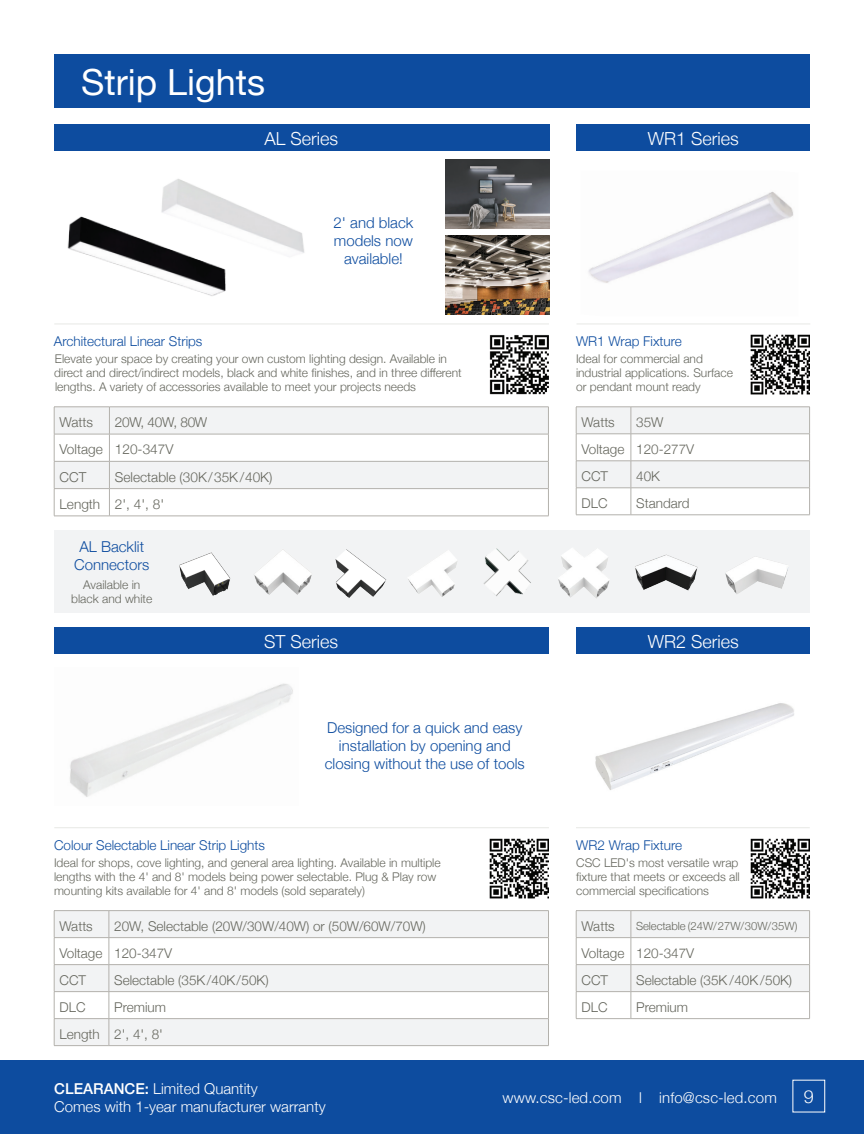
<style>
.page{position:relative;width:864px;height:1134px;background:#fff}
.page>*{position:absolute;margin:0;border:0;box-sizing:border-box;transform-origin:0 0}
.t1{font:36px "Helvetica Neue";color:#fff}
.t2{font:300 18px "Helvetica Neue";color:#fff}
.t3{font:300 15px/18px "Helvetica Neue";color:#0d4c9f;text-align:center}
.t4{font:300 15px/18px "Helvetica Neue";color:#fff}
.t5{font:300 13.65px "Helvetica Neue";color:#65665d}
.t6{font:300 13.65px "Helvetica Neue";letter-spacing:-.02em;color:#65665d}
.t7{font:300 13.5px "Helvetica Neue";color:#65665d}
.t8{font:300 13.5px "Helvetica Neue";color:#0d4c9f}
.t9{font:300 12px/14.2px "Helvetica Neue";color:#65665d}
.t10{font:300 11.25px "Helvetica Neue";letter-spacing:-.01em;color:#65665d}
.s1{font-weight:500}
</style>
<div class="page">
<div style="left:0;top:1060px;width:864px;height:74px;background:#0d4c9f"></div>
<img style="left:70px;top:683px;width:223px;height:114px">
<div style="left:54px;top:530px;width:756px;height:83px;background:#f2f3f4"></div>
<img style="left:446px;top:236px;width:103px;height:79px">
<img style="left:446px;top:159px;width:103px;height:69px">
<hr style="left:54px;top:324px;width:495px;height:1px;background:#e7e8e5">
<hr style="left:54px;top:827px;width:495px;height:1px;background:#e7e8e5">
<hr style="left:577px;top:324px;width:233px;height:1px;background:#e7e8e5">
<hr style="left:576px;top:827px;width:234px;height:1px;background:#e7e8e5">
<div style="left:576px;top:124px;width:234px;height:27px;background:#0d4c9f"></div>
<div style="left:576px;top:627px;width:234px;height:27px;background:#0d4c9f"></div>
<img style="left:490px;top:335px;width:59px;height:59px">
<img style="left:490px;top:839px;width:59px;height:59px">
<img style="left:751px;top:335px;width:59px;height:59px">
<img style="left:751px;top:839px;width:59px;height:59px">
<svg style="left:55px;top:408px;width:493px;height:80px;fill:#f2f3f4"></svg>
<hr style="left:54px;top:434px;width:55px;height:1px;background:#b3b1ac">
<hr style="left:109px;top:434px;width:440px;height:1px;background:#b3b1ac">
<svg style="left:109px;top:408px;width:1px;height:108px"></svg>
<hr style="left:54px;top:407px;width:55px;height:1px;background:#b3b1ac">
<hr style="left:109px;top:407px;width:440px;height:1px;background:#b3b1ac">
<hr style="left:54px;top:461px;width:55px;height:1px;background:#b3b1ac">
<hr style="left:109px;top:461px;width:440px;height:1px;background:#b3b1ac">
<hr style="left:54px;top:488px;width:55px;height:1px;background:#b3b1ac">
<svg style="left:54px;top:407px;width:1px;height:109px"></svg>
<hr style="left:109px;top:488px;width:440px;height:1px;background:#b3b1ac">
<svg style="left:548px;top:408px;width:1px;height:108px"></svg>
<hr style="left:54px;top:516px;width:55px;height:1px;background:#b3b1ac">
<hr style="left:109px;top:516px;width:440px;height:1px;background:#b3b1ac">
<svg style="left:55px;top:911px;width:493px;height:134px;fill:#f2f3f4"></svg>
<hr style="left:54px;top:937px;width:55px;height:1px;background:#b3b1ac">
<hr style="left:109px;top:937px;width:440px;height:1px;background:#b3b1ac">
<svg style="left:109px;top:911px;width:1px;height:134px"></svg>
<hr style="left:54px;top:910px;width:55px;height:1px;background:#b3b1ac">
<hr style="left:109px;top:910px;width:440px;height:1px;background:#b3b1ac">
<hr style="left:54px;top:964px;width:55px;height:1px;background:#b3b1ac">
<hr style="left:109px;top:964px;width:440px;height:1px;background:#b3b1ac">
<hr style="left:54px;top:991px;width:55px;height:1px;background:#b3b1ac">
<hr style="left:109px;top:991px;width:440px;height:1px;background:#b3b1ac">
<hr style="left:54px;top:1018px;width:55px;height:1px;background:#b3b1ac">
<svg style="left:54px;top:911px;width:1px;height:134px"></svg>
<hr style="left:109px;top:1018px;width:440px;height:1px;background:#b3b1ac">
<svg style="left:548px;top:911px;width:1px;height:134px"></svg>
<hr style="left:54px;top:1045px;width:55px;height:1px;background:#b3b1ac">
<hr style="left:109px;top:1045px;width:440px;height:1px;background:#b3b1ac">
<svg style="left:576px;top:407px;width:234px;height:108px"></svg>
<hr style="left:576px;top:515px;width:55px;height:1px;background:#b3b1ac">
<hr style="left:631px;top:515px;width:179px;height:1px;background:#b3b1ac">
<hr style="left:576px;top:910px;width:55px;height:1px;background:#b3b1ac">
<hr style="left:631px;top:910px;width:179px;height:1px;background:#b3b1ac">
<svg style="left:576px;top:911px;width:234px;height:107px"></svg>
<hr style="left:576px;top:1018px;width:55px;height:1px;background:#b3b1ac">
<hr style="left:631px;top:1018px;width:179px;height:1px;background:#b3b1ac">
<div style="left:54px;top:54px;width:756px;height:54px;background:#0d4c9f"></div>
<img style="left:595px;top:703px;width:199px;height:87px">
<img style="left:588px;top:191px;width:206px;height:92px">
<img style="left:635px;top:554px;width:63px;height:37px">
<img style="left:179px;top:552px;width:52px;height:44px">
<img style="left:254px;top:550px;width:58px;height:45px">
<img style="left:335px;top:549px;width:51px;height:49px">
<img style="left:408px;top:551px;width:49px;height:46px">
<img style="left:483px;top:548px;width:48px;height:48px">
<img style="left:558px;top:548px;width:51px;height:51px">
<img style="left:725px;top:557px;width:63px;height:37px">
<img style="left:67px;top:216px;width:159px;height:80px">
<img style="left:155px;top:179px;width:149px;height:85px">
<div style="left:54px;top:124px;width:495px;height:27px;background:#0d4c9f"></div>
<div style="left:54px;top:627px;width:495px;height:27px;background:#0d4c9f"></div>
<p class="t1" style="left:81px;top:56px;width:186px">Strip Lights</p>
<p class="t2" style="left:265px;top:124px;width:75px">AL Series</p>
<p class="t3" style="left:334px;top:212px;width:81px">2' and black models now available!</p>
<p class="t8" style="left:54px;top:331px;width:150px">Architectural Linear Strips</p>
<p class="t9" style="left:54px;top:350px;width:409px">Elevate your space by creating your own custom lighting design. Available in direct and direct/indirect models, black and white finishes, and in three different lengths. A variety of accessories available to meet your projects needs</p>
<p class="t5" style="left:60px;top:411px;width:35px">Watts</p>
<p class="t6" style="left:115px;top:411px;width:94px">20W, 40W, 80W</p>
<p class="t5" style="left:60px;top:438px;width:45px">Voltage</p>
<p class="t5" style="left:115px;top:438px;width:60px">120-347V</p>
<p class="t5" style="left:60px;top:466px;width:28px">CCT</p>
<p class="t5" style="left:115px;top:466px;width:159px">Selectable (30K/35K/40K)</p>
<p class="t5" style="left:60px;top:493px;width:42px">Length</p>
<p class="t5" style="left:115px;top:493px;width:51px">2', 4', 8'</p>
<p class="t3" style="left:74px;top:537px;width:77px">AL Backlit<br>Connectors</p>
<p class="t9" style="left:71px;top:577px;width:83px;line-height:13.5px;text-align:center">Available in black and white</p>
<p class="t2" style="left:264px;top:627px;width:76px">ST Series</p>
<p class="t3" style="left:325px;top:717px;width:202px">Designed for a quick and easy installation by opening and closing without the use of tools</p>
<p class="t8" style="left:54px;top:835px;width:213px">Colour Selectable Linear Strip Lights</p>
<p class="t9" style="left:54px;top:854px;width:388px">Ideal for shops, cove lighting, and general area lighting. Available in multiple lengths with the 4' and 8' models being power selectable. Plug &amp; Play row mounting kits available for 4' and 8' models (sold separately)</p>
<p class="t7" style="left:60px;top:915px;width:35px">Watts</p>
<p class="t7" style="left:114px;top:915px;width:313px">20W, Selectable (20W/30W/40W) or (50W/60W/70W)</p>
<p class="t7" style="left:60px;top:942px;width:44px">Voltage</p>
<p class="t7" style="left:114px;top:942px;width:60px">120-347V</p>
<p class="t7" style="left:60px;top:969px;width:28px">CCT</p>
<p class="t7" style="left:114px;top:969px;width:156px">Selectable (35K/40K/50K)</p>
<p class="t7" style="left:60px;top:996px;width:28px">DLC</p>
<p class="t7" style="left:114px;top:996px;width:53px">Premium</p>
<p class="t7" style="left:60px;top:1023px;width:42px">Length</p>
<p class="t7" style="left:114px;top:1023px;width:50px">2', 4', 8'</p>
<p class="t2" style="left:648px;top:124px;width:93px">WR1 Series</p>
<p class="t8" style="left:576px;top:331px;width:107px">WR1 Wrap Fixture</p>
<p class="t9" style="left:576px;top:350px;width:158px">Ideal for commercial and industrial applications. Surface or pendant mount ready</p>
<p class="t7" style="left:582px;top:411px;width:35px">Watts</p>
<p class="t7" style="left:636px;top:411px;width:29px">35W</p>
<p class="t7" style="left:582px;top:438px;width:44px">Voltage</p>
<p class="t7" style="left:636px;top:438px;width:60px">120-277V</p>
<p class="t7" style="left:582px;top:465px;width:28px">CCT</p>
<p class="t7" style="left:636px;top:465px;width:25px">40K</p>
<p class="t7" style="left:582px;top:492px;width:28px">DLC</p>
<p class="t7" style="left:636px;top:492px;width:55px">Standard</p>
<p class="t2" style="left:648px;top:627px;width:93px">WR2 Series</p>
<p class="t8" style="left:576px;top:835px;width:107px">WR2 Wrap Fixture</p>
<p class="t9" style="left:576px;top:854px;width:165px;text-align:justify">CSC LED's most versatile wrap fixture that meets or exceeds all commercial specifications</p>
<p class="t7" style="left:582px;top:915px;width:35px">Watts</p>
<p class="t10" style="left:636px;top:917px;width:163px">Selectable (24W/27W/30W/35W)</p>
<p class="t7" style="left:582px;top:942px;width:44px">Voltage</p>
<p class="t7" style="left:636px;top:942px;width:60px">120-347V</p>
<p class="t7" style="left:582px;top:969px;width:28px">CCT</p>
<p class="t7" style="left:636px;top:969px;width:157px">Selectable (35K /40K /50K)</p>
<p class="t7" style="left:582px;top:996px;width:28px">DLC</p>
<p class="t7" style="left:636px;top:996px;width:53px">Premium</p>
<p class="t4" style="left:54px;top:1079px;width:273px"><span class="s1">CLEARANCE:</span> Limited Quantity<br>Comes with 1-year manufacturer warranty</p>
<p class="t4" style="left:503px;top:1087px;width:276px">www.csc-led.com l info@csc-led.com</p>
<p class="t2" style="left:804px;top:1082px;width:12px">9</p>
</div>
